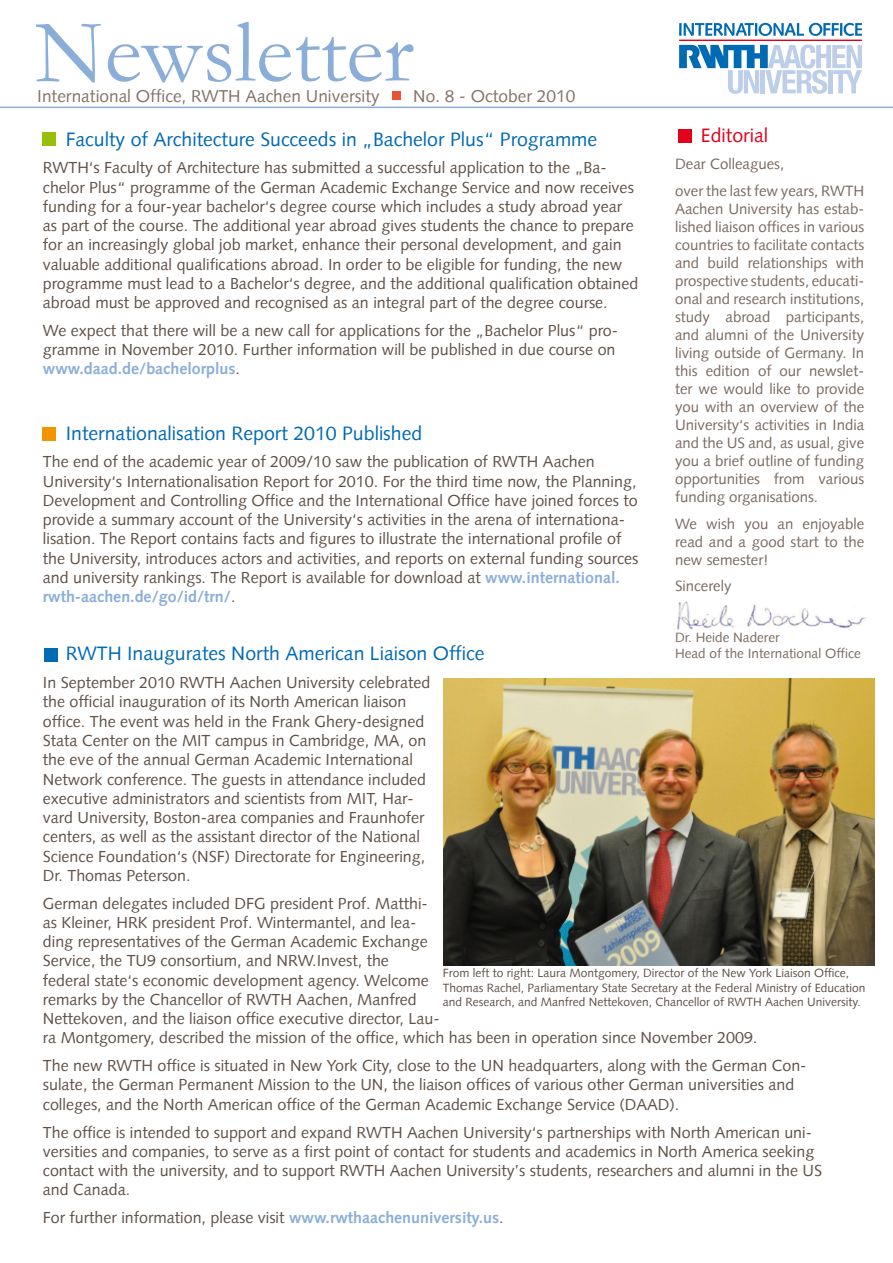
<style>
.page{position:relative;width:893px;height:1263px;background:#fff}
.page>*{position:absolute;margin:0;border:0;box-sizing:border-box;transform-origin:0 0}
.t1{font:90.3px "Garamond";color:#8baed8}
.t2{font:19.5px "Syntax";color:#006ab3}
.t3{font:19.5px "Syntax";color:#e2001a}
.t4{font:17.25px "Syntax";color:#837268}
.t5{font:16.05px/19.2px "Syntax";color:#615147}
.t6{font:15px/18px "Syntax";color:#7b6a60;text-align:justify}
.t7{font:13.5px/16.2px "Syntax";color:#7b6a60}
.t8{font:12px/14.4px "Syntax";color:#615147}
.s1{font-weight:700;color:#8baed8}
</style>
<div class="page">
<img style="left:674px;top:601px;width:193px;height:29px">
<svg style="left:679px;top:45px;width:183px;height:49px"></svg>
<svg style="left:679px;top:23px;width:183px;height:13px"></svg>
<hr style="left:679px;top:40px;width:183px;height:1px;background:#e2001a">
<hr style="left:0;top:107px;width:893px;height:1px;background:#8baed8">
<div style="left:678px;top:129px;width:14px;height:14px;background:#e2001a"></div>
<div style="left:392px;top:91px;width:9px;height:9px;background:#e85237"></div>
<div style="left:42px;top:133px;width:14px;height:13px;background:#98bf0c"></div>
<div style="left:42px;top:427px;width:14px;height:14px;background:#f29500"></div>
<div style="left:44px;top:648px;width:14px;height:14px;background:#006ab3"></div>
<img style="left:443px;top:679px;width:432px;height:286px">
<h1 class="t1" style="left:35px;top:-9px;width:380px">Newsletter</h1>
<p class="t4" style="left:37px;top:86px;width:344px">International Office, RWTH Aachen University</p>
<p class="t4" style="left:413px;top:86px;width:164px">No. 8 - October 2010</p>
<p class="t3" style="left:701px;top:124px;width:69px">Editorial</p>
<p class="t2" style="left:66px;top:127px;width:533px">Faculty of Architecture Succeeds in „Bachelor Plus“ Programme</p>
<p class="t5" style="left:43px;top:158px;width:597px">RWTH‘s Faculty of Architecture has submitted a successful application to the „Ba&shy;chelor Plus“ programme of the German Academic Exchange Service and now receives funding for a four-year bachelor‘s degree course which includes a study abroad year as part of the course. The additional year abroad gives students the chance to prepare for an increasingly global job market, enhance their personal development, and gain valuable additional qualifications abroad. In order to be eligible for funding, the new programme must lead to a Bachelor‘s degree, and the additional qualification obtained abroad must be approved and recognised as an integral part of the degree course.</p>
<p class="t5" style="left:43px;top:321px;width:577px">We expect that there will be a new call for applications for the „Bachelor Plus“ pro&shy;gramme in November 2010. Further information will be published in due course on <span class="s1">www.daad.de/bachelorplus</span>.</p>
<p class="t6" style="left:675px;top:151px;width:191px;line-height:26.5px">Dear Colleagues,<br>over the last few years, RWTH</p>
<p class="t6" style="left:675px;top:200px;width:191px">Aachen University has estab&shy;lished liaison offices in various countries to facilitate contacts and build relationships with prospective students, educati&shy;onal and research institutions, study abroad participants, and alumni of the University living outside of Germany. In this edition of our newslet&shy;ter we would like to provide you with an overview of the University‘s activities in India and the US and, as usual, give you a brief outline of funding opportunities from various funding organisations.</p>
<p class="t6" style="left:675px;top:514px;width:191px">We wish you an enjoyable read and a good start to the new semester!</p>
<p class="t6" style="left:675px;top:577px;width:58px">Sincerely</p>
<p class="t7" style="left:675px;top:629px;width:187px">Dr. Heide Naderer<br>Head of the International Office</p>
<p class="t2" style="left:66px;top:421px;width:358px">Internationalisation Report 2010 Published</p>
<p class="t5" style="left:43px;top:452px;width:597px">The end of the academic year of 2009/10 saw the publication of RWTH Aachen University‘s Internationalisation Report for 2010. For the third time now, the Planning, Development and Controlling Office and the International Office have joined forces to provide a summary account of the University‘s activities in the arena of internationa&shy;lisation. The Report contains facts and figures to illustrate the international profile of the University, introduces actors and activities, and reports on external funding sources and university rankings. The Report is available for download at <span class="s1">www.international. rwth-aachen.de/go/id/trn/</span>.</p>
<p class="t2" style="left:66px;top:642px;width:420px">RWTH Inaugurates North American Liaison Office</p>
<p class="t5" style="left:43px;top:673px;width:389px">In September 2010 RWTH Aachen University celebrated the official inauguration of its North American liaison office. The event was held in the Frank Ghery-designed Stata Center on the MIT campus in Cambridge, MA, on the eve of the annual German Academic International Network conference. The guests in attendance included executive administrators and scientists from MIT, Har&shy;vard University, Boston-area companies and Fraunhofer centers, as well as the assistant director of the National Science Foundation‘s (NSF) Directorate for Engineering, Dr. Thomas Peterson.</p>
<p class="t5" style="left:43px;top:893px;width:716px">German delegates included DFG president Prof. Matthi-<br>as Kleiner, HRK president Prof. Wintermantel, and lea-<br>ding representatives of the German Academic Exchange<br>Service, the TU9 consortium, and NRW.Invest, the<br>federal state‘s economic development agency. Welcome<br>remarks by the Chancellor of RWTH Aachen, Manfred<br>Nettekoven, and the liaison office executive director, Lau-<br>ra Montgomery, described the mission of the office, which has been in operation since November 2009.</p>
<p class="t5" style="left:43px;top:1056px;width:765px">The new RWTH office is situated in New York City, close to the UN headquarters, along with the German Con&shy;sulate, the German Permanent Mission to the UN, the liaison offices of various other German universities and colleges, and the North American office of the German Academic Exchange Service (DAAD).</p>
<p class="t5" style="left:43px;top:1122px;width:781px">The office is intended to support and expand RWTH Aachen University‘s partnerships with North American uni&shy;versities and companies, to serve as a first point of contact for students and academics in North America seeking contact with the university, and to support RWTH Aachen University’s students, researchers and alumni in the US and Canada.</p>
<p class="t5" style="left:43px;top:1208px;width:462px">For further information, please visit <span class="s1">www.rwthaachenuniversity.us</span>.</p>
<p class="t8" style="left:443px;top:966px;width:424px">From left to right: Laura Montgomery, Director of the New York Liaison Office,<br>Thomas Rachel, Parliamentary State Secretary at the Federal Ministry of Education and Research, and Manfred Nettekoven, Chancellor of RWTH Aachen University.</p>
</div>
